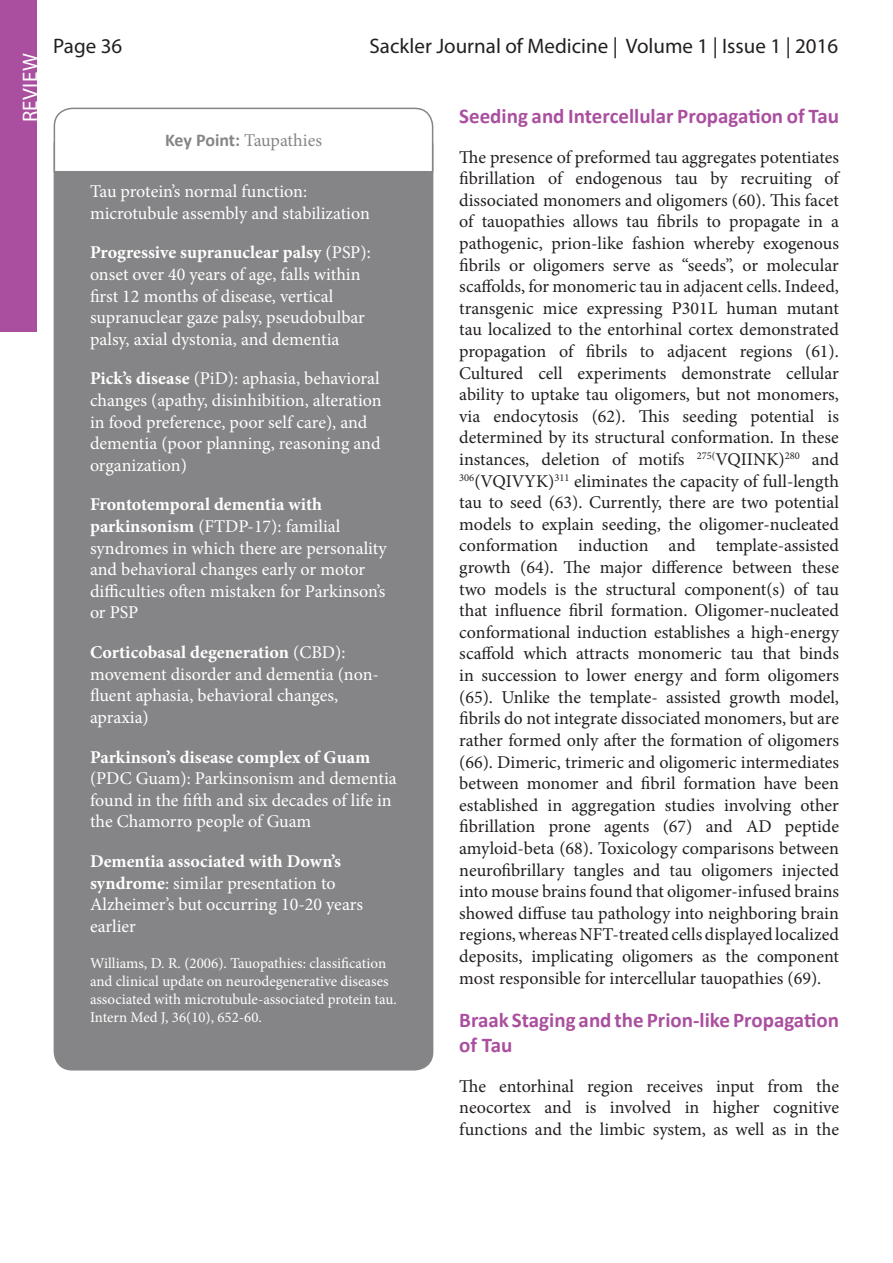
<style>
.page{position:relative;width:893px;height:1263px;background:#fff}
.page>*{position:absolute;margin:0;border:0;box-sizing:border-box;transform-origin:0 0}
.Section_Header{font:700 21px/25.2px "Calibri";color:#aa4f9f}
.t1{font:21px "Myriad Pro";color:#231f20}
.t2{font:21px "Myriad Pro";letter-spacing:.02em;color:#fff}
.Body{font:18px/21.6px "Minion Pro";color:#231f20;text-align:justify}
.Learning_Point{font:18px/21.6px "Minion Pro";color:#fff}
.Learning_Point-2{font:18px "Minion Pro";color:#858587}
.Learning_Point-3{font:15px/18px "Minion Pro";color:#fff}
.Learning_Point-4{font:14.85px "Minion Pro";color:#fff}
.s1{font-family:"Calibri";font-weight:700}
.s2{font-weight:700}
.s3{font-size:14.85px}
</style>
<div class="page">
<div style="left:0;top:0;width:37px;height:332px;background:#aa4f9f"></div>
<div style="left:54px;top:127px;width:379px;height:943px;background:#858587;border-radius:18px"></div>
<svg style="left:53px;top:107px;width:381px;height:66px"></svg>
<p class="t2" style="left:17px;top:122px;width:70px;rotate:-90deg">REVIEW</p>
<p class="t1" style="left:53px;top:33px;width:71px">Page 36</p>
<p class="t1" style="left:369px;top:33px;width:470px">Sackler Journal of Medicine | Volume 1 | Issue 1 | 2016</p>
<p class="Learning_Point-2" style="left:165px;top:129px;width:158px"><span class="s1">Key Point:</span> Taupathies</p>
<p class="Learning_Point" style="left:90px;top:181px;width:281px">Tau protein’s normal function: microtubule assembly and stabilization</p>
<p class="Learning_Point" style="left:90px;top:242px;width:282px"><span class="s2">Progressive supranuclear palsy</span> (PSP): onset over 40 years of age, falls within first 12 months of disease, vertical supranuclear gaze palsy, pseudobulbar palsy, axial dystonia, and dementia</p>
<p class="Learning_Point" style="left:90px;top:368px;width:293px"><span class="s2">Pick’s disease</span> (PiD): aphasia, behavioral changes (apathy, disinhibition, alteration in food preference, poor self care), and dementia (poor planning, reasoning and organization)</p>
<p class="Learning_Point" style="left:90px;top:494px;width:298px"><span class="s2">Frontotemporal dementia with parkinsonism</span> (FTDP-17): familial syndromes in which there are personality and behavioral changes early or motor difficulties often mistaken for Parkinson’s or PSP</p>
<p class="Learning_Point" style="left:90px;top:642px;width:290px"><span class="s2">Corticobasal degeneration</span> (CBD): movement disorder and dementia (non&shy;fluent aphasia, behavioral changes, apraxia)</p>
<p class="Learning_Point" style="left:90px;top:746px;width:308px"><span class="s2">Parkinson’s disease complex of Guam </span>(PDC Guam): Parkinsonism and dementia found in the fifth and six decades of life in the Chamorro people of Guam</p>
<p class="Learning_Point" style="left:90px;top:850px;width:274px"><span class="s2">Dementia associated with Down’s syndrome</span>: similar presentation to<br>Alzheimer’s but occurring 10-20 years earlier</p>
<p class="Learning_Point-3" style="left:90px;top:954px;width:308px">Williams, D. R. (2006). Tauopathies: classification and clinical update on neurodegenerative diseases associated with microtubule-associated protein tau<span class="s3">.</span></p>
<p class="Learning_Point-4" style="left:90px;top:1007px;width:173px">Intern Med J, 36(10), 652-60.</p>
<p class="Section_Header" style="left:459px;top:103px;width:381px">Seeding and Intercellular Propagation of Tau</p>
<p class="Body" style="left:459px;top:146px;width:381px">The presence of preformed tau aggregates potentiates fibrillation of endogenous tau by recruiting of dissociated monomers and oligomers (60). This facet of tauopathies allows tau fibrils to propagate in a pathogenic, prion-like fashion whereby exogenous fibrils or oligomers serve as “seeds”, or molecular scaffolds, for monomeric tau in adjacent cells. Indeed, transgenic mice expressing P301L human mutant tau localized to the entorhinal cortex demonstrated propagation of fibrils to adjacent regions (61).<br>Cultured cell experiments demonstrate cellular ability to uptake tau oligomers, but not monomers, via endocytosis (62). This seeding potential is determined by its structural conformation. In these instances, deletion of motifs <sup>275(</sup>VQIINK)<sup>280</sup> and <sup>306</sup>(VQIVYK)<sup>311</sup> eliminates the capacity of full-length tau to seed (63). Currently, there are two potential models to explain seeding, the oligomer-nucleated conformation induction and template-assisted growth (64). The major difference between these two models is the structural component(s) of tau that influence fibril formation. Oligomer-nucleated conformational induction establishes a high-energy scaffold which attracts monomeric tau that binds in succession to lower energy and form oligomers (65). Unlike the template- assisted growth model, fibrils do not integrate dissociated monomers, but are rather formed only after the formation of oligomers (66). Dimeric, trimeric and oligomeric intermediates between monomer and fibril formation have been established in aggregation studies involving other fibrillation prone agents (67) and AD peptide amyloid-beta (68). Toxicology comparisons between neurofibrillary tangles and tau oligomers injected into mouse brains found that oligomer-infused brains showed diffuse tau pathology into neighboring brain regions, whereas NFT-treated cells displayed localized deposits, implicating oligomers as the component most responsible for intercellular tauopathies (69).</p>
<p class="Section_Header" style="left:459px;top:1007px;width:381px">Braak Staging and the Prion-like Propagation of Tau</p>
<p class="Body" style="left:459px;top:1075px;width:381px">The entorhinal region receives input from the neocortex and is involved in higher cognitive functions and the limbic system, as well as in the</p>
</div>
